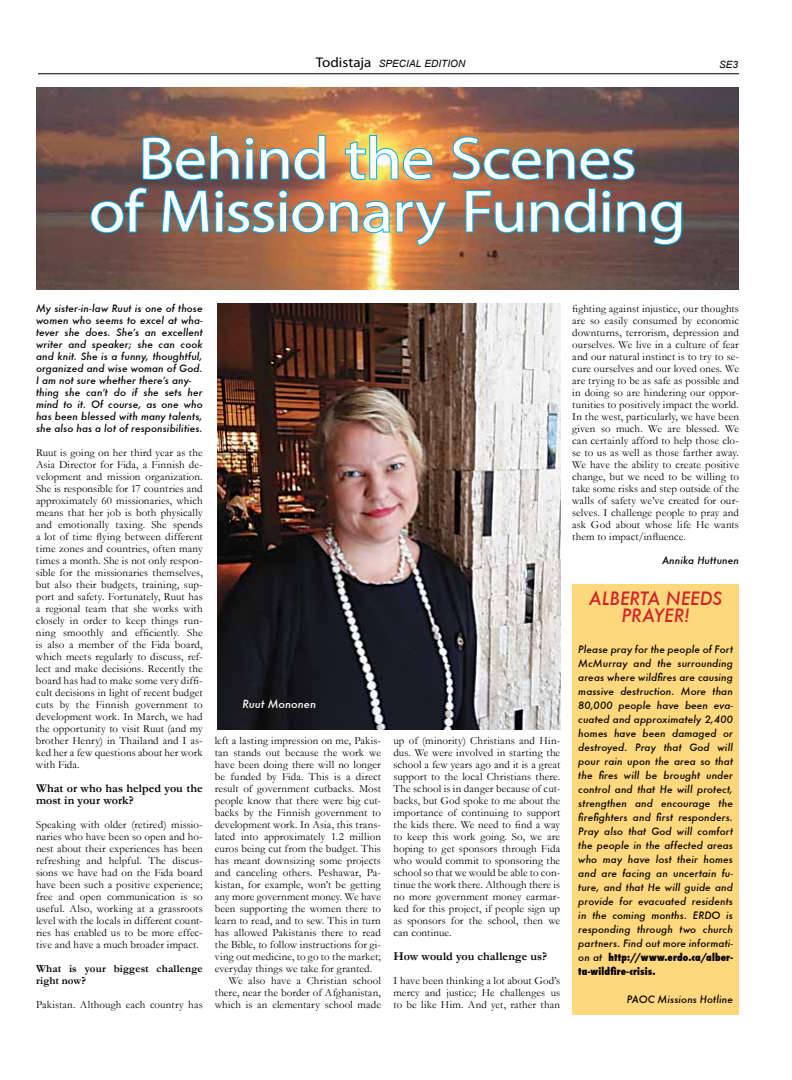
<style>
.page{position:relative;width:792px;height:1080px;background:#fff}
.page>*{position:absolute;margin:0;border:0;box-sizing:border-box;transform-origin:0 0}
.t1{font:60px/53px "Myriad Pro";letter-spacing:-.015em;color:#fff;text-align:center;scale:1.1 1}
.t2{font:italic 500 18px/17px "Futura";letter-spacing:-.005em;color:#d2232a;text-align:center}
.t3{font:700 12px/12px "Garamond";color:#000}
.t4{font:11px/12px "Garamond";letter-spacing:.01em;color:#000;text-align:justify}
.t5{font:700 11px/12px "Garamond";letter-spacing:.01em;color:#000}
.t6{font:italic 500 11px "Futura";color:#fff}
.t7{font:italic 500 10px/14px "Futura";letter-spacing:.01em;color:#000}
.t8{font:italic 10px "Arial";letter-spacing:.005em;color:#000}
.s1{font-family:"Myriad Pro";font-style:normal;font-size:14px}
.s2{font-weight:800;font-style:normal;font-stretch:condensed}
</style>
<div class="page">
<hr style="left:38px;top:73px;width:701px;height:1px;background:#000">
<img style="left:217px;top:304px;width:343px;height:426px">
<img style="left:36px;top:88px;width:703px;height:202px">
<img style="left:90px;top:134px;width:594px;height:113px">
<div style="left:572px;top:584px;width:167px;height:431px;background:#ffd77d"></div>
<p class="t8" style="left:316px;top:57px;width:151px"><span class="s1">Todistaja</span> SPECIAL EDITION</p>
<p class="t8" style="left:719px;top:58px;width:20px">SE3</p>
<h1 class="t1" style="left:89px;top:131px;width:544px">Behind the Scenes<br>of Missionary Funding</h1>
<p class="t7" style="left:36px;top:302px;width:168px;line-height:12px">My sister-in-law Ruut is one of those women who seems to excel at wha&shy;tever she does. She’s an excellent writer and speaker; she can cook and knit. She is a funny, thoughtful, organized and wise woman of God.<br>I am not sure whether there’s any&shy;thing she can’t do if she sets her mind to it. Of course, as one who has been blessed with many talents, she also has a lot of responsibilities.</p>
<p class="t4" style="left:36px;top:446px;width:168px">Ruut is going on her third year as the Asia Director for Fida, a Finnish de&shy;velopment and mission organization.<br>She is responsible for 17 countries and approximately 60 missionaries, which means that her job is both physically and emotionally taxing. She spends a lot of time flying between different time zones and countries, often many times a month. She is not only respon&shy;sible for the missionaries themselves, but also their budgets, training, sup&shy;port and safety. Fortunately, Ruut has a regional team that she works with closely in order to keep things run&shy;ning smoothly and efficiently. She is also a member of the Fida board, which meets regularly to discuss, ref&shy;lect and make decisions. Recently the board has had to make some very diffi&shy;cult decisions in light of recent budget cuts by the Finnish government to development work. In March, we had the opportunity to visit Ruut (and my brother Henry) in Thailand and I as&shy;ked her a few questions about her work with Fida.</p>
<p class="t3" style="left:36px;top:782px;width:168px">What or who has helped you the most in your work?</p>
<p class="t4" style="left:36px;top:818px;width:168px">Speaking with older (retired) missio&shy;naries who have been so open and ho&shy;nest about their experiences has been refreshing and helpful. The discus&shy;sions we have had on the Fida board have been such a positive experience; free and open communication is so useful. Also, working at a grassroots level with the locals in different count&shy;ries has enabled us to be more effec&shy;tive and have a much broader impact.</p>
<p class="t5" style="left:36px;top:962px;width:168px">What is your biggest challenge right now?</p>
<p class="t4" style="left:36px;top:998px;width:168px">Pakistan. Although each country has</p>
<p class="t6" style="left:243px;top:697px;width:75px">Ruut Mononen</p>
<p class="t4" style="left:215px;top:734px;width:168px">left a lasting impression on me, Pakis-</p>
<p class="t4" style="left:215px;top:746px;width:168px">tan stands out because the work we</p>
<p class="t4" style="left:215px;top:758px;width:168px">have been doing there will no longer</p>
<p class="t4" style="left:215px;top:770px;width:168px">be funded by Fida. This is a direct</p>
<p class="t4" style="left:215px;top:782px;width:168px">result of government cutbacks. Most</p>
<p class="t4" style="left:215px;top:794px;width:168px">people know that there were big cut-</p>
<p class="t4" style="left:215px;top:806px;width:168px">backs by the Finnish government to</p>
<p class="t4" style="left:215px;top:818px;width:168px">development work. In Asia, this trans-</p>
<p class="t4" style="left:215px;top:830px;width:168px">lated into approximately 1.2 million</p>
<p class="t4" style="left:215px;top:842px;width:168px">euros being cut from the budget. This</p>
<p class="t4" style="left:215px;top:854px;width:168px">has meant downsizing some projects</p>
<p class="t4" style="left:215px;top:866px;width:168px">and canceling others. Peshawar, Pa-</p>
<p class="t4" style="left:215px;top:878px;width:168px">kistan, for example, won’t be getting</p>
<p class="t4" style="left:215px;top:890px;width:168px">any more government money. We have</p>
<p class="t4" style="left:215px;top:902px;width:168px">been supporting the women there to</p>
<p class="t4" style="left:215px;top:914px;width:168px">learn to read, and to sew. This in turn</p>
<p class="t4" style="left:215px;top:926px;width:168px">has allowed Pakistanis there to read</p>
<p class="t4" style="left:215px;top:938px;width:168px">the Bible, to follow instructions for gi-</p>
<p class="t4" style="left:215px;top:950px;width:168px">ving out medicine, to go to the market;</p>
<p class="t4" style="left:215px;top:962px;width:159px">everyday things we take for granted.</p>
<p class="t4" style="left:229px;top:974px;width:154px">We also have a Christian school</p>
<p class="t4" style="left:215px;top:986px;width:168px">there, near the border of Afghanistan,</p>
<p class="t4" style="left:215px;top:998px;width:168px">which is an elementary school made</p>
<p class="t4" style="left:394px;top:734px;width:168px">up of (minority) Christians and Hin&shy;dus. We were involved in starting the school a few years ago and it is a great support to the local Christians there.<br>The school is in danger because of cut&shy;backs, but God spoke to me about the importance of continuing to support the kids there. We need to find a way to keep this work going. So, we are hoping to get sponsors through Fida who would commit to sponsoring the school so that we would be able to con&shy;tinue the work there. Although there is no more government money earmar&shy;ked for this project, if people sign up as sponsors for the school, then we can continue.</p>
<p class="t3" style="left:394px;top:950px;width:155px">How would you challenge us?</p>
<p class="t4" style="left:394px;top:974px;width:168px">I have been thinking a lot about God’s mercy and justice; He challenges us to be like Him. And yet, rather than</p>
<p class="t4" style="left:572px;top:302px;width:168px">fighting against injustice, our thoughts are so easily consumed by economic downturns, terrorism, depression and ourselves. We live in a culture of fear and our natural instinct is to try to se&shy;cure ourselves and our loved ones. We are trying to be as safe as possible and in doing so are hindering our oppor&shy;tunities to positively impact the world.<br>In the west, particularly, we have been given so much. We are blessed. We can certainly afford to help those clo&shy;se to us as well as those farther away.<br>We have the ability to create positive change, but we need to be willing to take some risks and step outside of the walls of safety we’ve created for our&shy;selves. I challenge people to pray and ask God about whose life He wants them to impact/influence.</p>
<p class="t7" style="left:662px;top:553px;width:78px">Annika Huttunen</p>
<h2 class="t2" style="left:589px;top:589px;width:135px">ALBERTA NEEDS<br>PRAYER!</h2>
<p class="t7" style="left:578px;top:642px;width:156px;text-align:justify">Please pray for the people of Fort McMurray and the surrounding areas where wildfires are causing massive destruction. More than 80,000 people have been eva&shy;cuated and approximately 2,400 homes have been damaged or destroyed. Pray that God will pour rain upon the area so that the fires will be brought under control and that He will protect, strengthen and encourage the firefighters and first responders.<br>Pray also that God will comfort the people in the affected areas who may have lost their homes and are facing an uncertain fu&shy;ture, and that He will guide and provide for evacuated residents in the coming months. ERDO is responding through two church partners. Find out more informati&shy;on at <span class="s2">http://www.erdo.ca/alber&shy;ta-wildfire-crisis.</span></p>
<p class="t7" style="left:627px;top:992px;width:108px">PAOC Missions Hotline</p>
</div>
